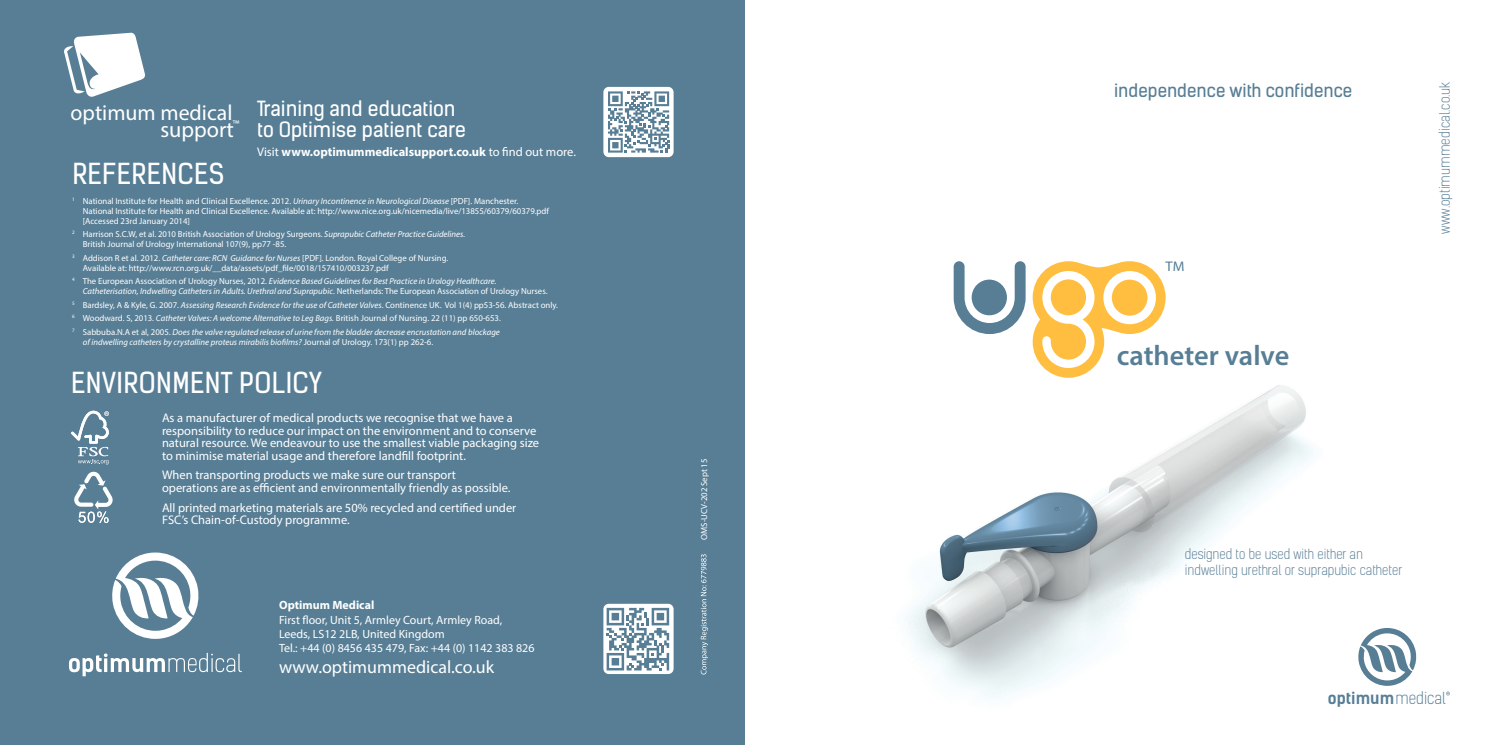
<style>
.page{position:relative;width:1489px;height:745px;background:#fff}
.page>*{position:absolute;margin:0;border:0;box-sizing:border-box;transform-origin:0 0}
.t1{font:600 28.25px "Myriad Pro";color:#577e95}
.t2{font:27.5px "Kelson Sans";letter-spacing:.015em;color:#fff}
.t3{font:22.25px "Myriad Pro";color:#fff}
.t4{font:21.88px "Myriad Pro";color:#fff}
.t5{font:20px "Kelson Sans";color:#fff}
.t6{font:17.88px "Myriad Pro";color:#fff}
.t7{font:17.5px "Kelson Sans";color:#577e95}
.t8{font:700 15.88px "Kelson Sans";color:#577e95}
.t9{font:14px "Myriad Pro";color:#577e95;scale:1.05 1}
.t10{font:300 13.75px "Kelson Sans";color:#577e95}
.t11{font:300 13.25px/16px "Kelson Sans";color:#577e95}
.t12{font:12.5px/12.5px "Myriad Pro";color:#fff}
.t13{font:700 12.5px "Myriad Pro";color:#fff}
.t14{font:12px "Myriad Pro";color:#fff}
.t15{font:700 12px "Myriad Pro";color:#fff}
.t16{font:8.75px/10px "Myriad Pro";color:#fff}
.t17{font:italic 8.75px/10px "Myriad Pro";color:#fff}
.s1{font-weight:400}
.s2{font-style:italic}
.s3{font-style:normal}
.s4{font-weight:300}
</style>
<div class="page">
<img style="left:744px;top:0;width:706px;height:744px">
<div style="left:0;top:0;width:744px;height:744px;background:#577e95"></div>
<svg style="left:71px;top:410px;width:38px;height:54px"></svg>
<svg style="left:74px;top:471px;width:39px;height:51px"></svg>
<svg style="left:603px;top:603px;width:70px;height:70px"></svg>
<svg style="left:69px;top:652px;width:173px;height:23px"></svg>
<svg style="left:112px;top:552px;width:87px;height:86px"></svg>
<svg style="left:64px;top:33px;width:81px;height:64px"></svg>
<div style="left:603px;top:87px;width:70px;height:70px;background:#fff;border-radius:5px"></div>
<svg style="left:608px;top:91px;width:61px;height:61px"></svg>
<svg style="left:700px;top:554px;width:8px;height:120px"></svg>
<svg style="left:606px;top:607px;width:63px;height:63px"></svg>
<svg style="left:1445px;top:691px;width:4px;height:4px"></svg>
<svg style="left:1357px;top:627px;width:59px;height:58px"></svg>
<svg style="left:953px;top:261px;width:72px;height:73px"></svg>
<svg style="left:1032px;top:261px;width:133px;height:116px"></svg>
<h3 class="t4" style="left:71px;top:99px;width:170px">optimum medical<sub>™</sub></h3>
<h3 class="t3" style="left:160px;top:115px;width:75px">support</h3>
<p class="t5" style="left:257px;top:96px;width:200px">Training and education</p>
<p class="t5" style="left:257px;top:117px;width:210px">to Optimise patient care</p>
<p class="t13" style="left:257px;top:143px;width:320px"><span class="s1">Visit</span> www.optimummedicalsupport.co.uk <span class="s1">to find out more.</span></p>
<p class="t2" style="left:72px;top:156px;width:153px">REFERENCES</p>
<p class="t16" style="left:83px;top:195px;width:468px;text-indent:-11px"><sup>1</sup> National Institute for Health and Clinical Excellence. 2012. <span class="s2">Urinary Incontinence in Neurological Disease</span> [PDF]. Manchester.<br>National Institute for Health and Clinical Excellence. Available at: http://www.nice.org.uk/nicemedia/live/13855/60379/60379.pdf [Accessed 23rd January 2014]</p>
<p class="t16" style="left:83px;top:229px;width:384px;text-indent:-11px"><sup>2</sup> Harrison S.C.W, et al. 2010 British Association of Urology Surgeons. <span class="s2">Suprapubic Catheter Practice Guidelines.<br></span>British Journal of Urology International 107(9), pp77 -85.</p>
<p class="t16" style="left:83px;top:252px;width:367px;text-indent:-11px"><sup>3</sup> Addison R et al. 2012. <span class="s2">Catheter care: RCN Guidance for Nurses</span> [PDF]. London. Royal College of Nursing.<br>Available at: http://www.rcn.org.uk/__data/assets/pdf_file/0018/157410/003237.pdf</p>
<p class="t17" style="left:83px;top:276px;width:466px;text-indent:-11px"><sup>4</sup> <span class="s3">The European Association of Urology Nurses, 2012.</span> Evidence Based Guidelines for Best Practice in Urology Healthcare.<br>Catheterisation, Indwelling Catheters in Adults. Urethral and Suprapubic<span class="s3">. Netherlands: The European Association of Urology Nurses.</span></p>
<p class="t16" style="left:72px;top:299px;width:487px"><sup>5</sup> Bardsley, A &amp; Kyle, G. 2007. <span class="s2">Assessing Research Evidence for the use of Catheter Valves</span>. Continence UK. Vol 1(4) pp53-56. Abstract only.</p>
<p class="t16" style="left:72px;top:313px;width:430px"><sup>6</sup> Woodward. S, 2013. <span class="s2">Catheter Valves: A welcome Alternative to Leg Bags.</span> British Journal of Nursing. 22 (11) pp 650-653.</p>
<p class="t17" style="left:83px;top:326px;width:418px;text-indent:-11px"><sup>7</sup> <span class="s3">Sabbuba.N.A et al, 2005.</span> Does the valve regulated release of urine from the bladder decrease encrustation and blockage of indwelling catheters by crystalline proteus mirabilis biofilms? <span class="s3">Journal of Urology. 173(1) pp 262-6.</span></p>
<p class="t2" style="left:71px;top:366px;width:252px">ENVIRONMENT POLICY</p>
<p class="t12" style="left:162px;top:411px;width:378px">As a manufacturer of medical products we recognise that we have a responsibility to reduce our impact on the environment and to conserve natural resource. We endeavour to use the smallest viable packaging size to minimise material usage and therefore landfill footprint.</p>
<p class="t12" style="left:162px;top:468px;width:350px">When transporting products we make sure our transport operations are as efficient and environmentally friendly as possible.</p>
<p class="t12" style="left:162px;top:500px;width:356px">All printed marketing materials are 50% recycled and certified under<br>FSC’s Chain-of-Custody programme.</p>
<p class="t15" style="left:279px;top:597px;width:97px">Optimum Medical</p>
<p class="t14" style="left:279px;top:612px;width:225px">First floor, Unit 5, Armley Court, Armley Road,</p>
<p class="t14" style="left:279px;top:626px;width:167px">Leeds, LS12 2LB, United Kingdom</p>
<p class="t14" style="left:279px;top:640px;width:257px">Tel.: +44 (0) 8456 435 479, Fax: +44 (0) 1142 383 826</p>
<p class="t6" style="left:279px;top:655px;width:216px">www.optimummedical.co.uk</p>
<p class="t16" style="left:699px;top:539px;width:83px;rotate:-90deg">OMS-UCV-202 Sept 15</p>
<p class="t7" style="left:1113px;top:79px;width:240px">independence with confidence</p>
<h3 class="t9" style="left:1165px;top:257px;width:20px">TM</h3>
<p class="t1" style="left:1116px;top:338px;width:174px">catheter valve</p>
<p class="t10" style="left:1436px;top:233px;width:153px;rotate:-90deg">www.optimummedical.co.uk</p>
<p class="t11" style="left:1184px;top:545px;width:219px">designed to be used with either an indwelling urethral or suprapubic catheter</p>
<h3 class="t8" style="left:1327px;top:688px;width:120px">optimum<span class="s4">medical</span></h3>
</div>
